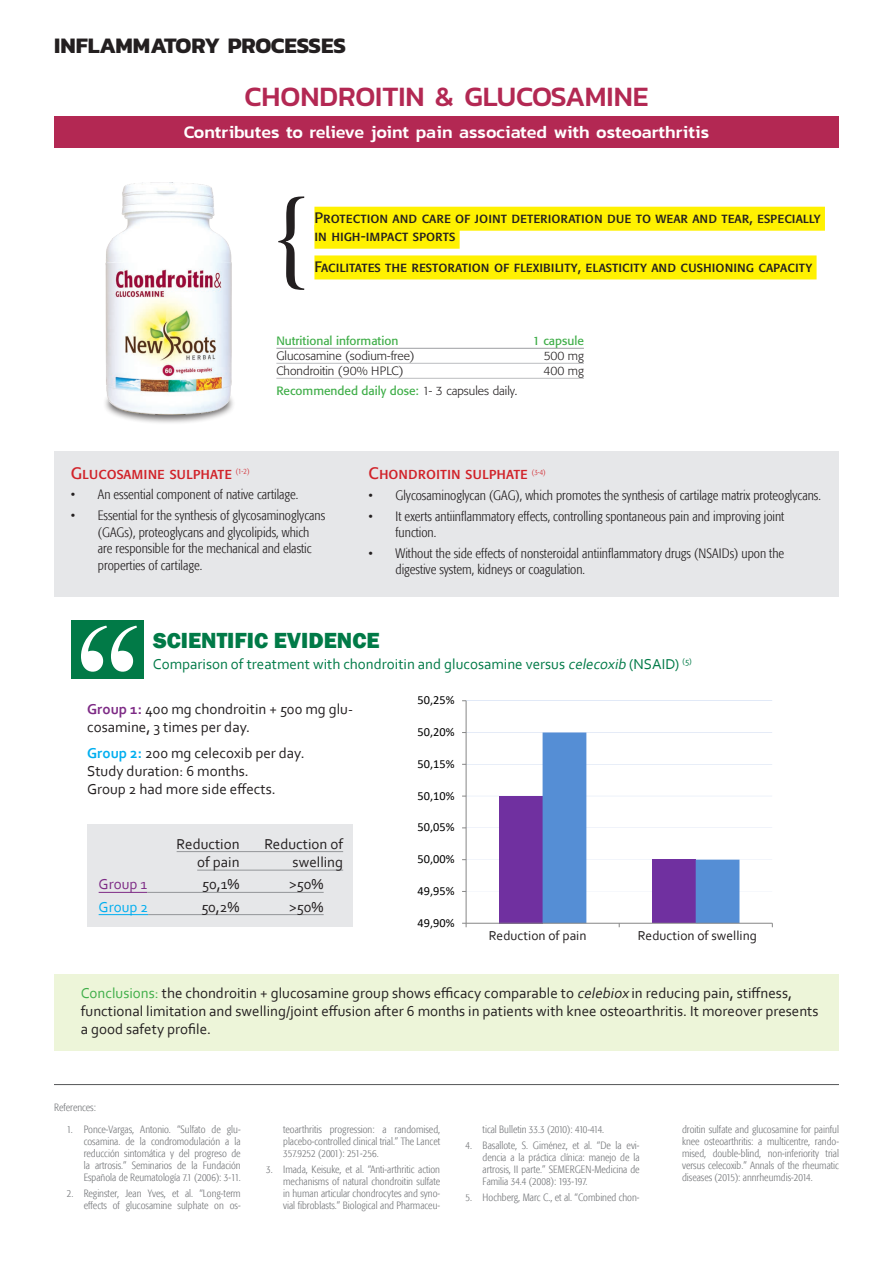
<style>
.page{position:relative;width:893px;height:1263px;background:#fff}
.page>*{position:absolute;margin:0;border:0;box-sizing:border-box;transform-origin:0 0}
.t1{font:180px "Bask Old Face";color:#fff}
.t2{font:114.45px "Bask Old Face";color:#231f20}
.t3{font:500 28.5px "Kanit";color:#b32853}
.t4{font:700 22.5px "Kanit";color:#231f20}
.t5{font:800 22.5px "Franklin Gothic";color:#017a47}
.t6{font:500 18px "Kanit";color:#fff}
.t7{font:16.5px "Formata Regular SC";color:#d1232a}
.t8{font:15px/18px "Corbel";color:#231f20}
.t9{font:15px/18px "Formata Regular SC";color:#231f20}
.t10{font:15px "Corbel";color:#017a47}
.t11{font:15px "Corbel";color:#7d2a85}
.t12{font:15px "Corbel";color:#00aeef}
.t13{font:300 condensed 13.5px/16.5px "Formata";color:#231f20}
.t14{font:13.5px "Corbel";color:#231f20}
.t15{font:12.3px "Calibri";letter-spacing:.005em;color:#000}
.Subrayado{font:12px "Formata";color:#40ae49}
.Subrayado-2{font:300 12px "Formata";color:#231f20}
.t16{font:300 condensed 10.5px/12px "Formata";color:#76787b;text-align:justify}
.s1{font-weight:300;color:#231f20}
.s2{font-style:italic}
.s3{font-weight:700;color:#7d2a85}
.s4{font-weight:700;color:#00aeef}
.s5{color:#40ae49}
</style>
<div class="page">
<div style="left:54px;top:451px;width:785px;height:145px;background:#e6e7e9"></div>
<div style="left:87px;top:825px;width:266px;height:102px;background:#e6e7e9"></div>
<div style="left:54px;top:117px;width:785px;height:31px;background:#b32853"></div>
<div style="left:314px;top:207px;width:511px;height:24px;background:#fff101"></div>
<div style="left:314px;top:225px;width:146px;height:24px;background:#fff101"></div>
<div style="left:314px;top:255px;width:503px;height:24px;background:#fff101"></div>
<div style="left:102px;top:382px;width:134px;height:43px;background:#231f20;opacity:.75"></div>
<img style="left:106px;top:183px;width:125px;height:232px">
<hr style="left:177px;top:851px;width:166px;height:1px;background:#939598">
<hr style="left:197px;top:870px;width:146px;height:1px;background:#939598">
<hr style="left:99px;top:892px;width:48px;height:1px;background:#7d2a85">
<hr style="left:147px;top:892px;width:177px;height:1px;background:#939598">
<hr style="left:99px;top:914px;width:49px;height:1px;background:#00aeef">
<hr style="left:148px;top:914px;width:176px;height:1px;background:#939598">
<div style="left:54px;top:974px;width:785px;height:76px;background:#edf5d9"></div>
<hr style="left:276px;top:348px;width:308px;height:1px;background:#9d9fa2">
<hr style="left:276px;top:363px;width:308px;height:1px;background:#bcbdc0">
<hr style="left:276px;top:378px;width:308px;height:1px;background:#bcbdc0">
<div style="left:72px;top:621px;width:72px;height:58px;background:#017a47"></div>
<hr style="left:54px;top:1084px;width:785px;height:1px;background:#545557">
<svg style="left:462px;top:700px;width:311px;height:228px"></svg>
<p class="t4" style="left:54px;top:28px;width:293px">INFLAMMATORY PROCESSES</p>
<p class="t3" style="left:244px;top:75px;width:406px">CHONDROITIN &amp; GLUCOSAMINE</p>
<p class="t6" style="left:184px;top:118px;width:527px">Contributes to relieve joint pain associated with osteoarthritis</p>
<p class="t2" style="left:274px;top:175px;width:35px">{</p>
<p class="t9" style="left:314px;top:209px;width:508px">Protection and care of joint deterioration due to wear and tear, especially in high-impact sports</p>
<p class="t9" style="left:314px;top:258px;width:499px">Facilitates the restoration of flexibility, elasticity and cushioning capacity</p>
<p class="Subrayado" style="left:276px;top:334px;width:123px">Nutritional information</p>
<p class="Subrayado" style="left:533px;top:334px;width:52px">1 capsule</p>
<p class="Subrayado-2" style="left:276px;top:349px;width:140px">Glucosamine (sodium-free)</p>
<p class="Subrayado-2" style="left:544px;top:349px;width:42px">500 mg</p>
<p class="Subrayado-2" style="left:276px;top:364px;width:129px">Chondroitin (90% HPLC)</p>
<p class="Subrayado-2" style="left:543px;top:364px;width:42px">400 mg</p>
<p class="Subrayado" style="left:276px;top:383px;width:242px">Recommended daily dose: <span class="s1">1- 3 capsules daily.</span></p>
<p class="t7" style="left:71px;top:463px;width:180px">Glucosamine sulphate <sup>(1-2)</sup></p>
<p class="t13" style="left:71px;top:487px;width:229px">• An essential component of native cartilage.</p>
<p class="t13" style="left:98px;top:507px;width:229px;text-indent:-27px">• Essential for the synthesis of glycosaminoglycans (GAGs), proteoglycans and glycolipids, which are responsible for the mechanical and elastic properties of cartilage.</p>
<p class="t7" style="left:369px;top:463px;width:179px">Chondroitin sulphate <sup>(3-4)</sup></p>
<p class="t13" style="left:369px;top:487px;width:454px">• Glycosaminoglycan (GAG), which promotes the synthesis of cartilage matrix proteoglycans.</p>
<p class="t13" style="left:396px;top:508px;width:390px;text-indent:-27px">• It exerts antiinflammatory effects, controlling spontaneous pain and improving joint function.</p>
<p class="t13" style="left:396px;top:545px;width:390px;text-indent:-27px">• Without the side effects of nonsteroidal antiinflammatory drugs (NSAIDs) upon the digestive system, kidneys or coagulation.</p>
<p class="t1" style="left:73px;top:590px;width:74px">“</p>
<p class="t5" style="left:153px;top:625px;width:228px">SCIENTIFIC EVIDENCE</p>
<p class="t10" style="left:153px;top:654px;width:540px">Comparison of treatment with chondroitin and glucosamine versus <span class="s2">celecoxib</span> (NSAID) <sup>(5)</sup></p>
<p class="t8" style="left:87px;top:699px;width:267px"><span class="s3">Group 1:</span> 400 mg chondroitin + 500 mg glu&shy;cosamine, 3 times per day.</p>
<p class="t8" style="left:87px;top:744px;width:219px"><span class="s4">Group 2:</span> 200 mg celecoxib per day.</p>
<p class="t8" style="left:87px;top:762px;width:163px">Study duration: 6 months.</p>
<p class="t8" style="left:87px;top:780px;width:190px">Group 2 had more side effects.</p>
<p class="t8" style="left:177px;top:834px;width:65px">Reduction</p>
<p class="t8" style="left:264px;top:834px;width:80px">Reduction of</p>
<p class="t8" style="left:197px;top:853px;width:44px">of pain</p>
<p class="t8" style="left:293px;top:853px;width:52px">swelling</p>
<p class="t11" style="left:99px;top:875px;width:50px">Group 1</p>
<p class="t8" style="left:202px;top:875px;width:39px">50,1%</p>
<p class="t8" style="left:289px;top:875px;width:36px">&gt;50%</p>
<p class="t12" style="left:99px;top:897px;width:51px">Group 2</p>
<p class="t8" style="left:201px;top:897px;width:40px">50,2%</p>
<p class="t8" style="left:289px;top:897px;width:36px">&gt;50%</p>
<p class="t15" style="left:417px;top:691px;width:39px">50,25%</p>
<p class="t15" style="left:417px;top:723px;width:39px">50,20%</p>
<p class="t15" style="left:417px;top:755px;width:39px">50,15%</p>
<p class="t15" style="left:417px;top:787px;width:39px">50,10%</p>
<p class="t15" style="left:417px;top:819px;width:39px">50,05%</p>
<p class="t15" style="left:417px;top:850px;width:39px">50,00%</p>
<p class="t15" style="left:417px;top:882px;width:39px">49,95%</p>
<p class="t15" style="left:417px;top:914px;width:39px">49,90%</p>
<p class="t14" style="left:489px;top:927px;width:99px">Reduction of pain</p>
<p class="t14" style="left:638px;top:927px;width:121px">Reduction of swelling</p>
<p class="t15" style="left:492px;top:930px;width:102px">Reducción del dolor</p>
<p class="t15" style="left:629px;top:930px;width:135px">Reducción de la hinchazón</p>
<p class="t8" style="left:81px;top:983px;width:739px"><span class="s5">Conclusions:</span> the chondroitin + glucosamine group shows efficacy comparable to <span class="s2">celebiox</span> in reducing pain, stiffness, functional limitation and swelling/joint effusion after 6 months in patients with knee osteoarthritis. It moreover presents a good safety profile.</p>
<p class="t16" style="left:54px;top:1102px;width:43px">References:</p>
<p class="t16" style="left:84px;top:1123px;width:158px;text-indent:-17px">1. Ponce-Vargas, Antonio. “Sulfato de glu&shy;cosamina. de la condromodulación a la reducción sintomática y del progreso de la artrosis.” Seminarios de la Fundación Española de Reumatología 7.1 (2006): 3-11.</p>
<p class="t16" style="left:67px;top:1187px;width:175px;text-align:right">2. Reginster, Jean Yves, et al. “Long-term effects of glucosamine sulphate on os-</p>
<p class="t16" style="left:283px;top:1123px;width:158px">teoarthritis progression: a randomised, placebo-controlled clinical trial.” The Lancet 357.9252 (2001): 251-256.</p>
<p class="t16" style="left:283px;top:1163px;width:158px;text-indent:-17px">3. Imada, Keisuke, et al. “Anti-arthritic action mechanisms of natural chondroitin sulfate in human articular chondrocytes and syno&shy;vial fibroblasts.” Biological and Pharmaceu-</p>
<p class="t16" style="left:483px;top:1123px;width:123px">tical Bulletin 33.3 (2010): 410-414.</p>
<p class="t16" style="left:483px;top:1139px;width:158px;text-indent:-17px">4. Basallote, S. Giménez, et al. “De la evi&shy;dencia a la práctica clínica: manejo de la artrosis, II parte.” SEMERGEN-Medicina de Familia 34.4 (2008): 193-197.</p>
<p class="t16" style="left:466px;top:1191px;width:175px">5. Hochberg, Marc C., et al. “Combined chon-</p>
<p class="t16" style="left:682px;top:1123px;width:158px">droitin sulfate and glucosamine for painful knee osteoarthritis: a multicentre, rando&shy;mised, double-blind, non-inferiority trial versus celecoxib.” Annals of the rheumatic diseases (2015): annrheumdis-2014.</p>
</div>
